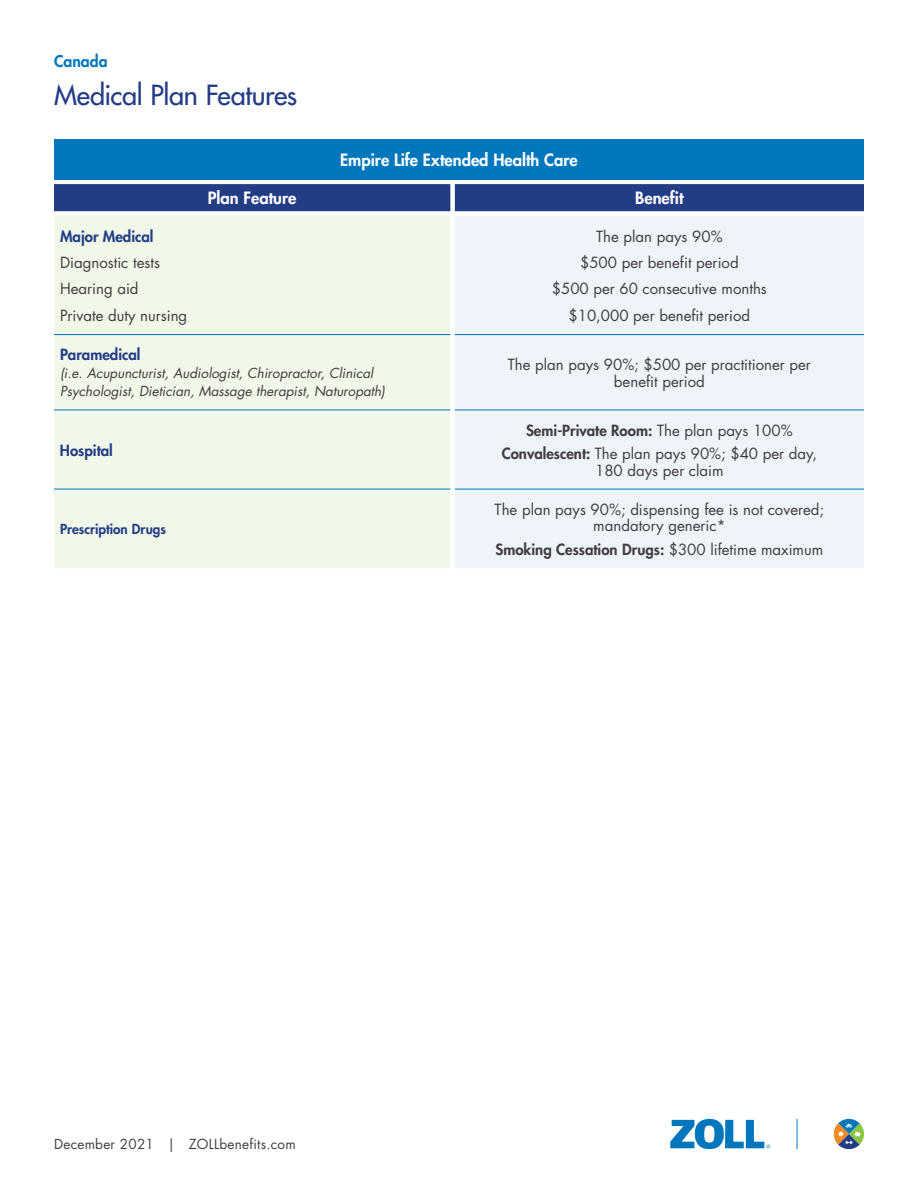
<style>
.page{position:relative;width:918px;height:1188px;background:#fff}
.page>*{position:absolute;margin:0;border:0;box-sizing:border-box;transform-origin:0 0}
.t1{font:500 27px "Futura Std";letter-spacing:-.015em;color:#233c86}
.t2{font:800 16.5px "Futura Std";color:#fff}
.t3{font:800 15.75px "Futura Std";color:#0077bd}
.t4{font:15px/16.5px "Futura Std";color:#3e3e3f;text-align:center}
.t5{font:800 15px "Futura Std";color:#3e3e3f}
.t6{font:800 15px "Futura Std";color:#233c86}
.t7{font:italic 13.5px/18px "Futura Std";color:#3e3e3f}
.t8{font:13.5px "Futura Std";letter-spacing:.02em;color:#3e3e3f}
.t9{font:800 13.5px "Futura Std";color:#233c86}
.s1{font-weight:800}
.s2{font-weight:400}
</style>
<div class="page">
<svg style="left:670px;top:1119px;width:100px;height:30px"></svg>
<svg style="left:833px;top:1119px;width:31px;height:30px"></svg>
<hr style="left:797px;top:1119px;width:1px;height:30px;background:#0077bd">
<div style="left:54px;top:139px;width:810px;height:41px;background:#0077bd"></div>
<div style="left:54px;top:184px;width:810px;height:27px;background:#233c86"></div>
<div style="left:54px;top:216px;width:396px;height:352px;background:#f1f7e9"></div>
<div style="left:455px;top:216px;width:409px;height:352px;background:#eff4fa"></div>
<hr style="left:54px;top:334px;width:396px;height:1px;background:#0077bd">
<hr style="left:455px;top:334px;width:409px;height:1px;background:#0077bd">
<hr style="left:54px;top:410px;width:396px;height:1px;background:#0077bd">
<hr style="left:455px;top:410px;width:409px;height:1px;background:#0077bd">
<hr style="left:54px;top:489px;width:396px;height:1px;background:#0077bd">
<hr style="left:455px;top:489px;width:409px;height:1px;background:#0077bd">
<p class="t3" style="left:54px;top:51px;width:55px">Canada</p>
<h1 class="t1" style="left:54px;top:78px;width:245px">Medical Plan Features</h1>
<p class="t2" style="left:340px;top:150px;width:239px">Empire Life Extended Health Care</p>
<p class="t2" style="left:208px;top:188px;width:90px">Plan Feature</p>
<p class="t2" style="left:635px;top:188px;width:50px">Benefit</p>
<p class="t6" style="left:60px;top:227px;width:95px">Major Medical</p>
<p class="t4" style="left:596px;top:228px;width:128px">The plan pays 90%</p>
<p class="t4" style="left:60px;top:254px;width:102px">Diagnostic tests</p>
<p class="t4" style="left:580px;top:254px;width:160px">$500 per benefit period</p>
<p class="t4" style="left:60px;top:281px;width:80px">Hearing aid</p>
<p class="t4" style="left:552px;top:281px;width:217px">$500 per 60 consecutive months</p>
<p class="t4" style="left:60px;top:307px;width:129px">Private duty nursing</p>
<p class="t4" style="left:569px;top:307px;width:183px">$10,000 per benefit period</p>
<p class="t6" style="left:60px;top:345px;width:82px">Paramedical</p>
<p class="t7" style="left:60px;top:365px;width:327px">(i.e. Acupuncturist, Audiologist, Chiropractor, Clinical<br>Psychologist, Dietician, Massage therapist, Naturopath)</p>
<p class="t4" style="left:508px;top:357px;width:305px">The plan pays 90%; $500 per practitioner per benefit period</p>
<p class="t6" style="left:60px;top:441px;width:54px">Hospital</p>
<p class="t9" style="left:60px;top:521px;width:108px">Prescription Drugs</p>
<p class="t4" style="left:502px;top:419px;width:317px;line-height:23.2px"><span class="s1">Semi-Private Room:</span> The plan pays 100%<br><span class="s1">Convalescent:</span> The plan pays 90%; $40 per day,</p>
<p class="t4" style="left:595px;top:462px;width:130px">180 days per claim</p>
<p class="t4" style="left:495px;top:501px;width:331px">The plan pays 90%; dispensing fee is not covered; mandatory generic*</p>
<p class="t5" style="left:495px;top:540px;width:329px">Smoking Cessation Drugs: <span class="s2">$300 lifetime maximum</span></p>
<p class="t8" style="left:54px;top:1135px;width:243px">December 2021 | ZOLLbenefits.com</p>
</div>
